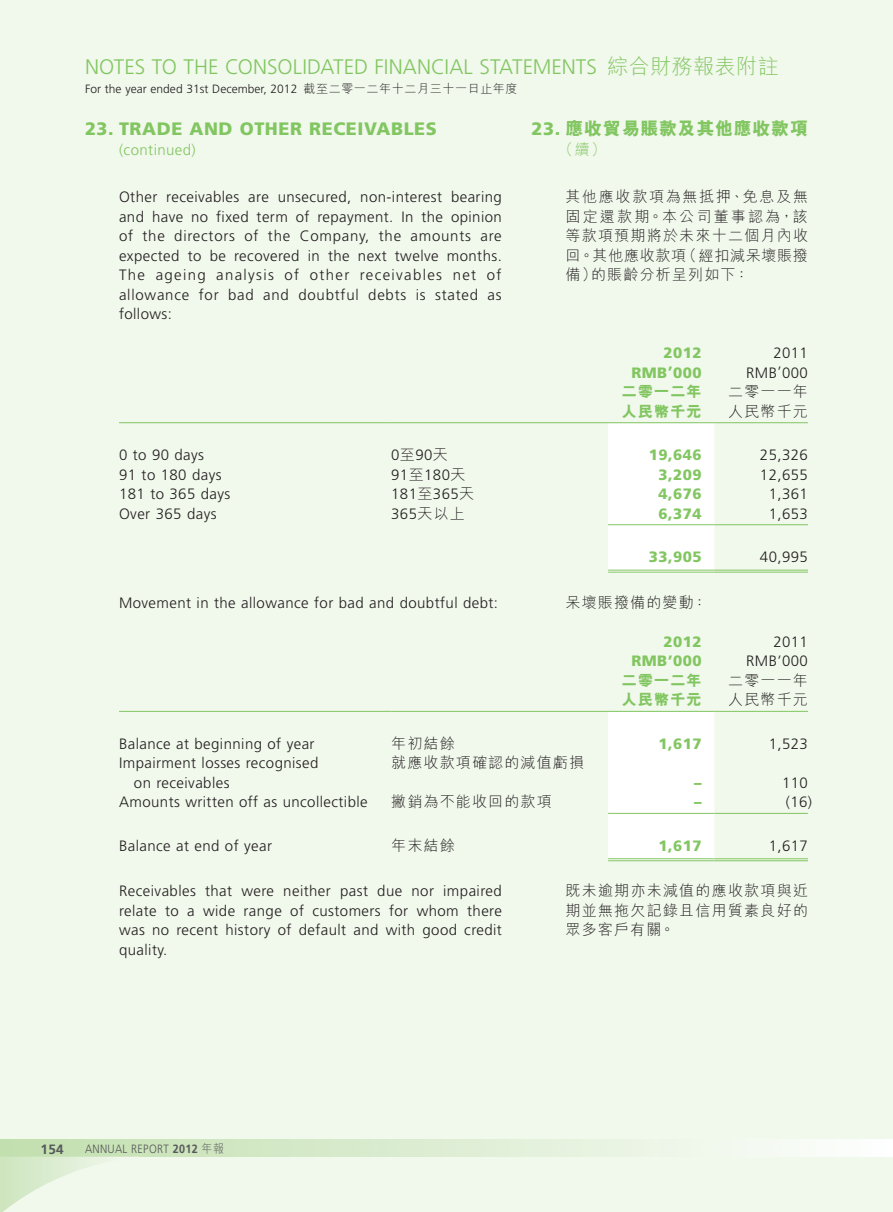
<style>
.page{position:relative;width:893px;height:1212px;background:#f1f8ec}
.page>*{position:absolute;margin:0;border:0;box-sizing:border-box;transform-origin:0 0}
.t1{font:300 21px "Frutiger LT Std";letter-spacing:.005em;color:#82c661}
.Heading_1{font:900 18px "Frutiger LT Std";letter-spacing:.03em;color:#82c661}
.C_Heading_1{font:800 18px "M Hei HK";letter-spacing:.04em;color:#82c661}
.Body_Text{font:300 15px/19.5px "Frutiger LT Std";letter-spacing:.03em;color:#231f20;text-align:justify}
.C_Body_Text{font:300 15px/19.5px "M Hei HK";letter-spacing:.085em;color:#231f20;text-align:justify}
.Body_Text-2{font:900 15px "Frutiger LT Std";letter-spacing:.03em;color:#82c661}
.Body_Text-3{font:300 15px "M Hei HK";letter-spacing:.08em;color:#231f20}
.Body_Text-4{font:800 15px "M Hei HK";letter-spacing:.08em;color:#82c661}
.Heading_1-2{font:300 15px "Frutiger LT Std";color:#82c661}
.C_Heading_1-2{font:300 15px "M Hei HK";color:#82c661}
.t2{font:700 13.5px "Frutiger LT Std";color:#57585a}
.t3{font:300 12px "Frutiger LT Std";letter-spacing:.005em;color:#231f20}
.t4{font:300 12px "Frutiger LT Std";letter-spacing:.03em;color:#57585a;scale:.9 1}
.s1{font-family:"M Hei HK"}
.s2{font-family:"Frutiger LT Std";font-weight:900}
.s3{font-weight:700}
</style>
<div class="page">
<div style="left:0;top:1140px;width:893px;height:17px;background:linear-gradient(to right,#c1dead,#fdfefd)"></div>
<svg style="left:0;top:1157px;width:96px;height:55px"></svg>
<svg style="left:892px;top:1140px;width:1px;height:17px"></svg>
<div style="left:608px;top:423px;width:106px;height:149px;background:#fff"></div>
<hr style="left:119px;top:422px;width:272px;height:1px;background:#82c661">
<hr style="left:391px;top:422px;width:217px;height:1px;background:#82c661">
<hr style="left:608px;top:422px;width:106px;height:1px;background:#82c661">
<hr style="left:714px;top:422px;width:94px;height:1px;background:#82c661">
<hr style="left:608px;top:524px;width:106px;height:1px;background:#82c661">
<hr style="left:714px;top:524px;width:94px;height:1px;background:#82c661">
<hr style="left:608px;top:570px;width:106px;height:1px;background:#82c661">
<hr style="left:608px;top:572px;width:106px;height:1px;background:#82c661">
<hr style="left:714px;top:570px;width:94px;height:1px;background:#82c661">
<hr style="left:714px;top:572px;width:94px;height:1px;background:#82c661">
<div style="left:608px;top:712px;width:106px;height:148px;background:#fff"></div>
<hr style="left:119px;top:711px;width:272px;height:1px;background:#82c661">
<hr style="left:391px;top:711px;width:217px;height:1px;background:#82c661">
<hr style="left:608px;top:711px;width:106px;height:1px;background:#82c661">
<hr style="left:714px;top:711px;width:94px;height:1px;background:#82c661">
<hr style="left:608px;top:813px;width:106px;height:1px;background:#82c661">
<hr style="left:714px;top:813px;width:94px;height:1px;background:#82c661">
<hr style="left:608px;top:858px;width:106px;height:1px;background:#82c661">
<hr style="left:608px;top:860px;width:106px;height:1px;background:#82c661">
<hr style="left:714px;top:858px;width:94px;height:1px;background:#82c661">
<hr style="left:714px;top:860px;width:94px;height:1px;background:#82c661">
<h1 class="t1" style="left:85px;top:55px;width:695px">NOTES TO THE CONSOLIDATED FINANCIAL STATEMENTS <span class="s1">綜合財務報表附註</span></h1>
<p class="t3" style="left:85px;top:83px;width:434px">For the year ended 31st December, 2012 <span class="s1">截至二零一二年十二月三十一日止年度</span></p>
<p class="C_Heading_1" style="left:531px;top:119px;width:278px"><span class="s2">23.</span> 應收貿易賬款及其他應收款項</p>
<p class="C_Heading_1-2" style="left:558px;top:141px;width:50px">（續）</p>
<p class="C_Body_Text" style="left:566px;top:187px;width:244px">其他應收款項為無抵押、免息及無固定還款期。本公司董事認為，該等款項預期將於未來十二個月內收回。其他應收款項（經扣減呆壞賬撥備）的賬齡分析呈列如下：</p>
<p class="Heading_1" style="left:85px;top:118px;width:353px">23. TRADE AND OTHER RECEIVABLES</p>
<p class="Heading_1-2" style="left:119px;top:141px;width:78px">(continued)</p>
<p class="Body_Text" style="left:119px;top:187px;width:384px">Other receivables are unsecured, non-interest bearing and have no fixed term of repayment. In the opinion of the directors of the Company, the amounts are expected to be recovered in the next twelve months.<br>The ageing analysis of other receivables net of allowance for bad and doubtful debts is stated as follows:</p>
<p class="Body_Text-2" style="left:663px;top:344px;width:40px">2012</p>
<p class="Body_Text" style="left:773px;top:343px;width:36px">2011</p>
<p class="Body_Text-2" style="left:631px;top:363px;width:72px">RMB’000</p>
<p class="Body_Text" style="left:746px;top:363px;width:63px">RMB’000</p>
<p class="Body_Text-4" style="left:622px;top:384px;width:81px">二零一二年</p>
<p class="Body_Text-3" style="left:728px;top:384px;width:81px">二零一一年</p>
<p class="Body_Text-4" style="left:622px;top:404px;width:81px">人民幣千元</p>
<p class="Body_Text-3" style="left:728px;top:403px;width:81px">人民幣千元</p>
<p class="Body_Text" style="left:119px;top:445px;width:87px">0 to 90 days</p>
<p class="Body_Text" style="left:391px;top:445px;width:58px">0<span class="s1">至</span>90<span class="s1">天</span></p>
<p class="Body_Text-2" style="left:649px;top:446px;width:54px">19,646</p>
<p class="Body_Text" style="left:760px;top:445px;width:49px">25,326</p>
<p class="Body_Text" style="left:119px;top:465px;width:104px">91 to 180 days</p>
<p class="Body_Text" style="left:391px;top:465px;width:76px">91<span class="s1">至</span>180<span class="s1">天</span></p>
<p class="Body_Text-2" style="left:658px;top:465px;width:45px">3,209</p>
<p class="Body_Text" style="left:760px;top:465px;width:49px">12,655</p>
<p class="Body_Text" style="left:119px;top:484px;width:113px">181 to 365 days</p>
<p class="Body_Text" style="left:391px;top:484px;width:84px">181<span class="s1">至</span>365<span class="s1">天</span></p>
<p class="Body_Text-2" style="left:658px;top:485px;width:45px">4,676</p>
<p class="Body_Text" style="left:769px;top:484px;width:41px">1,361</p>
<p class="Body_Text" style="left:119px;top:504px;width:99px">Over 365 days</p>
<p class="Body_Text" style="left:391px;top:504px;width:75px">365<span class="s1">天以上</span></p>
<p class="Body_Text-2" style="left:658px;top:504px;width:45px">6,374</p>
<p class="Body_Text" style="left:769px;top:504px;width:41px">1,653</p>
<p class="Body_Text-2" style="left:649px;top:548px;width:54px">33,905</p>
<p class="Body_Text" style="left:760px;top:547px;width:49px">40,995</p>
<p class="Body_Text" style="left:119px;top:593px;width:381px">Movement in the allowance for bad and doubtful debt:</p>
<p class="Body_Text-2" style="left:663px;top:632px;width:40px">2012</p>
<p class="Body_Text" style="left:773px;top:632px;width:36px">2011</p>
<p class="Body_Text-2" style="left:631px;top:652px;width:72px">RMB’000</p>
<p class="Body_Text" style="left:746px;top:652px;width:63px">RMB’000</p>
<p class="Body_Text-4" style="left:622px;top:673px;width:81px">二零一二年</p>
<p class="Body_Text-3" style="left:728px;top:673px;width:81px">二零一一年</p>
<p class="Body_Text-4" style="left:622px;top:692px;width:81px">人民幣千元</p>
<p class="Body_Text-3" style="left:728px;top:692px;width:81px">人民幣千元</p>
<p class="Body_Text" style="left:119px;top:734px;width:197px">Balance at beginning of year</p>
<p class="Body_Text-3" style="left:391px;top:736px;width:65px">年初結餘</p>
<p class="Body_Text-2" style="left:658px;top:734px;width:45px">1,617</p>
<p class="Body_Text" style="left:769px;top:734px;width:41px">1,523</p>
<p class="Body_Text" style="left:134px;top:754px;width:186px;text-indent:-15px">Impairment losses recognised on receivables</p>
<p class="Body_Text-3" style="left:391px;top:755px;width:194px">就應收款項確認的減值虧損</p>
<p class="C_Body_Text" style="left:566px;top:592px;width:143px">呆壞賬撥備的變動：</p>
<p class="Body_Text-2" style="left:694px;top:773px;width:9px">–</p>
<p class="Body_Text" style="left:782px;top:773px;width:27px">110</p>
<p class="Body_Text" style="left:119px;top:793px;width:250px">Amounts written off as uncollectible</p>
<p class="Body_Text-3" style="left:391px;top:794px;width:162px">撇銷為不能收回的款項</p>
<p class="Body_Text-2" style="left:694px;top:793px;width:9px">–</p>
<p class="Body_Text" style="left:786px;top:793px;width:28px">(16)</p>
<p class="Body_Text" style="left:119px;top:836px;width:155px">Balance at end of year</p>
<p class="Body_Text-3" style="left:391px;top:838px;width:65px">年末結餘</p>
<p class="Body_Text-2" style="left:658px;top:836px;width:45px">1,617</p>
<p class="Body_Text" style="left:769px;top:836px;width:41px">1,617</p>
<p class="Body_Text" style="left:119px;top:882px;width:384px">Receivables that were neither past due nor impaired relate to a wide range of customers for whom there was no recent history of default and with good credit quality.</p>
<p class="C_Body_Text" style="left:566px;top:881px;width:244px">既未逾期亦未減值的應收款項與近期並無拖欠記錄且信用質素良好的眾多客戶有關。</p>
<p class="t2" style="left:41px;top:1141px;width:25px">154</p>
<p class="t4" style="left:85px;top:1142px;width:156px">ANNUAL REPORT <span class="s3">2012</span> <span class="s1">年報</span></p>
</div>
